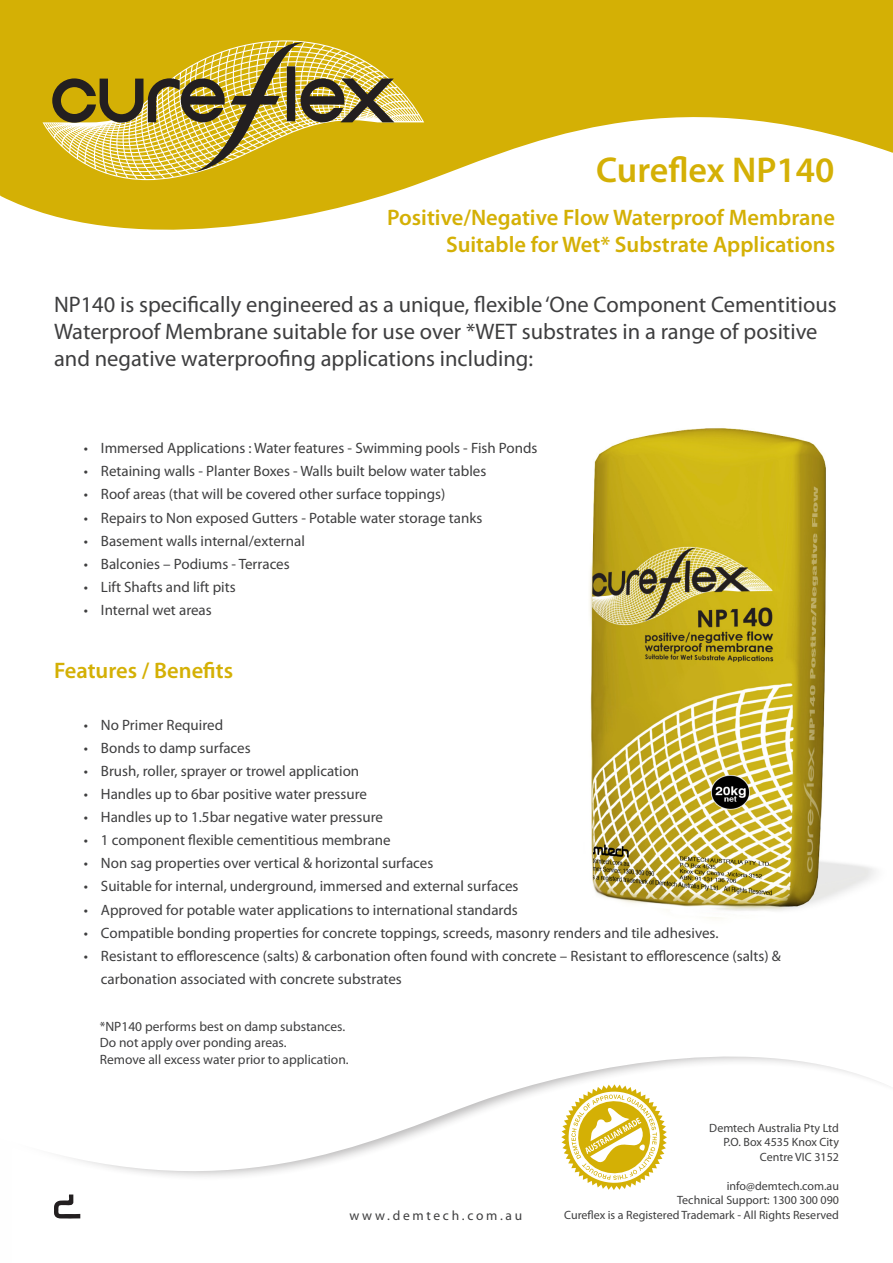
<style>
.page{position:relative;width:893px;height:1263px;background:#fff}
.page>*{position:absolute;margin:0;border:0;box-sizing:border-box;transform-origin:0 0}
.t1{font:600 36px "Myriad Pro";color:#d4b005}
.t2{font:22.5px/27px "Myriad Pro";color:#3e3e3f}
.t3{font:600 22.5px "Myriad Pro";color:#d4b005}
.t4{font:15px/23.1px "Myriad Pro";color:#3e3e3f}
.t5{font:13.5px "Myriad Pro";color:#3e3e3f}
.t6{font:13.5px "Myriad Pro";letter-spacing:.2em;color:#3e3e3f}
.t7{font:12px/14.4px "Myriad Pro";color:#3e3e3f;text-align:right}
</style>
<div class="page">
<img style="left:590px;top:428px;width:286px;height:491px">
<svg style="left:0;top:0;width:893px;height:230px;fill:#d4b005"></svg>
<svg style="left:43px;top:40px;width:381px;height:140px;background:#d7b618"></svg>
<svg style="left:52px;top:41px;width:342px;height:132px;background:#bda639"></svg>
<svg style="left:561px;top:1084px;width:106px;height:106px"></svg>
<svg style="left:54px;top:1194px;width:26px;height:25px"></svg>
<p class="t1" style="left:596px;top:147px;width:240px">Cureflex NP140</p>
<p class="t3" style="left:387px;top:203px;width:449px">Positive/Negative Flow Waterproof Membrane</p>
<p class="t3" style="left:446px;top:230px;width:391px">Suitable for Wet* Substrate Applications</p>
<p class="t2" style="left:54px;top:291px;width:784px">NP140 is specifically engineered as a unique, flexible ‘One Component Cementitious<br>Waterproof Membrane suitable for use over *WET substrates in a range of positive and negative waterproofing applications including:</p>
<p class="t4" style="left:84px;top:436px;width:455px">• Immersed Applications : Water features - Swimming pools - Fish Ponds</p>
<p class="t4" style="left:84px;top:459px;width:404px">• Retaining walls - Planter Boxes - Walls built below water tables</p>
<p class="t4" style="left:84px;top:483px;width:363px">• Roof areas (that will be covered other surface toppings)</p>
<p class="t4" style="left:84px;top:506px;width:400px">• Repairs to Non exposed Gutters - Potable water storage tanks</p>
<p class="t4" style="left:84px;top:529px;width:223px">• Basement walls internal/external</p>
<p class="t4" style="left:84px;top:552px;width:207px">• Balconies – Podiums - Terraces</p>
<p class="t4" style="left:84px;top:575px;width:153px">• Lift Shafts and lift pits</p>
<p class="t4" style="left:84px;top:598px;width:129px">• Internal wet areas</p>
<p class="t3" style="left:54px;top:656px;width:181px">Features / Benefits</p>
<p class="t4" style="left:84px;top:713px;width:141px">• No Primer Required</p>
<p class="t4" style="left:84px;top:736px;width:168px">• Bonds to damp surfaces</p>
<p class="t4" style="left:84px;top:759px;width:277px">• Brush, roller, sprayer or trowel application</p>
<p class="t4" style="left:84px;top:782px;width:285px">• Handles up to 6bar positive water pressure</p>
<p class="t4" style="left:84px;top:805px;width:301px">• Handles up to 1.5bar negative water pressure</p>
<p class="t4" style="left:84px;top:828px;width:308px">• 1 component flexible cementitious membrane</p>
<p class="t4" style="left:84px;top:851px;width:351px">• Non sag properties over vertical &amp; horizontal surfaces</p>
<p class="t4" style="left:84px;top:874px;width:436px">• Suitable for internal, underground, immersed and external surfaces</p>
<p class="t4" style="left:84px;top:898px;width:435px">• Approved for potable water applications to international standards</p>
<p class="t4" style="left:84px;top:921px;width:636px">• Compatible bonding properties for concrete toppings, screeds, masonry renders and tile adhesives.</p>
<p class="t4" style="left:101px;top:944px;width:681px;text-indent:-17px">• Resistant to efflorescence (salts) &amp; carbonation often found with concrete – Resistant to efflorescence (salts) &amp; carbonation associated with concrete substrates</p>
<p class="t5" style="left:100px;top:1018px;width:247px">*NP140 performs best on damp substances.</p>
<p class="t5" style="left:100px;top:1034px;width:188px">Do not apply over ponding areas.</p>
<p class="t5" style="left:100px;top:1051px;width:250px">Remove all excess water prior to application.</p>
<p class="t6" style="left:349px;top:1207px;width:174px">www.demtech.com.au</p>
<p class="t7" style="left:709px;top:1120px;width:131px">Demtech Australia Pty Ltd</p>
<p class="t7" style="left:723px;top:1135px;width:117px">P.O. Box 4535 Knox City<br>Centre VIC 3152</p>
<p class="t7" style="left:727px;top:1178px;width:114px">info@demtech.com.au</p>
<p class="t7" style="left:677px;top:1193px;width:163px">Technical Support: 1300 300 090</p>
<p class="t7" style="left:564px;top:1207px;width:276px">Cureflex is a Registered Trademark - All Rights Reserved</p>
</div>
